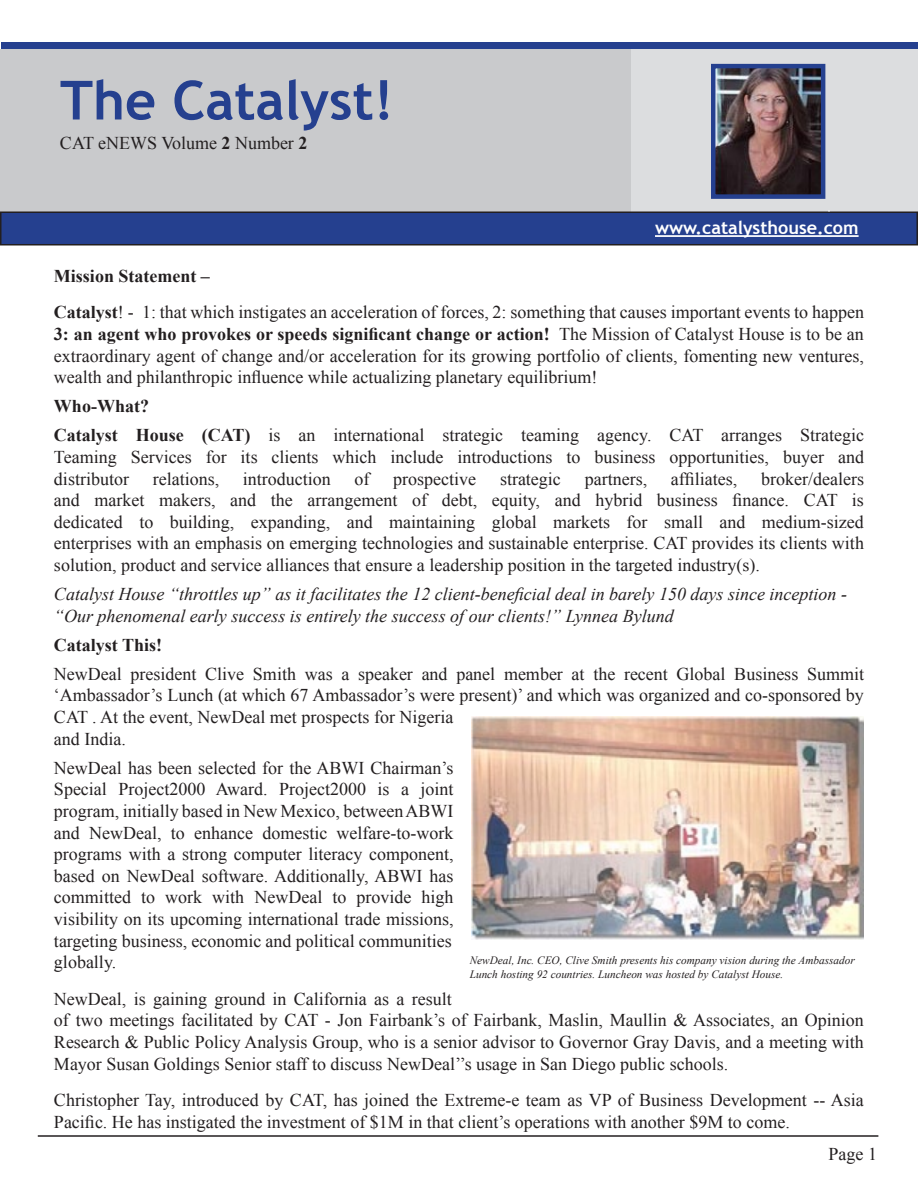
<style>
.page{position:relative;width:918px;height:1188px;background:#fff}
.page>*{position:absolute;margin:0;border:0;box-sizing:border-box;transform-origin:0 0}
.t1{font:700 54px "Trebuchet MS";color:#25408f}
.t2{font:18px/21.6px "Times New Roman";color:#231f20}
.t3{font:italic 18px/21.6px "Times New Roman";color:#231f20}
.t4{font:700 18px "Trebuchet MS";color:#fff}
.t5{font:700 18px "Times New Roman";color:#231f20}
.t6{font:italic 11.25px/13.5px "Times New Roman";color:#231f20}
.s1{font-weight:700}
</style>
<div class="page">
<hr style="left:38px;top:1135px;width:840px;height:2px;background:#231f20">
<div style="left:0;top:49px;width:889px;height:166px;background:#c9cacc"></div>
<div style="left:632px;top:49px;width:286px;height:163px;background:#dcdddf"></div>
<div style="left:1px;top:212px;width:916px;height:33px;background:#25408f"></div>
<div style="left:0;top:212px;width:918px;height:33px;border:2px solid #231f20"></div>
<img style="left:716px;top:69px;width:104px;height:125px">
<div style="left:711px;top:64px;width:114px;height:135px;border:4px solid #25408f"></div>
<hr style="left:655px;top:235px;width:204px;height:2px;background:#fff">
<div style="left:1px;top:42px;width:917px;height:6px;background:#25408f"></div>
<img style="left:472px;top:716px;width:392px;height:223px">
<h1 class="t1" style="left:60px;top:67px;width:335px">The Catalyst!</h1>
<p class="t2" style="left:60px;top:132px;width:249px">CAT eNEWS Volume <span class="s1">2</span> Number <span class="s1">2</span></p>
<p class="t4" style="left:655px;top:216px;width:205px">www.catalysthouse.com</p>
<p class="t2" style="left:54px;top:257px;width:812px;line-height:36.6px"><span class="s1">Mission Statement –<br>Catalyst</span>! - 1: that which instigates an acceleration of forces, 2: something that causes important events to happen</p>
<p class="t2" style="left:54px;top:323px;width:812px;text-align:justify"><span class="s1">3: an agent who provokes or speeds significant change or action!</span> The Mission of Catalyst House is to be an extraordinary agent of change and/or acceleration for its growing portfolio of clients, fomenting new ventures, wealth and philanthropic influence while actualizing planetary equilibrium!</p>
<p class="t2" style="left:54px;top:391px;width:812px;line-height:29.1px"><span class="s1">Who-What?<br>Catalyst House (CAT)</span> is an international strategic teaming agency. CAT arranges Strategic</p>
<p class="t2" style="left:54px;top:446px;width:812px">Teaming Services for its clients which include introductions to business opportunities, buyer and distributor</p>
<p class="t2" style="left:54px;top:467px;width:812px;text-align:justify;text-indent:707px">broker/dealers and market makers, and the arrangement of debt, equity, and hybrid business finance. CAT is dedicated to building, expanding, and maintaining global markets for small and medium-sized enterprises with an emphasis on emerging technologies and sustainable enterprise. CAT provides its clients with solution, product and service alliances that ensure a leadership position in the targeted industry(s).</p>
<p class="t3" style="left:54px;top:583px;width:795px">Catalyst House “throttles up” as it facilitates the 12 client-beneficial deal in barely 150 days since inception - “Our phenomenal early success is entirely the success of our clients!” Lynnea Bylund</p>
<p class="t5" style="left:54px;top:632px;width:110px">Catalyst This!</p>
<p class="t2" style="left:54px;top:663px;width:812px">NewDeal president Clive Smith was a speaker and panel member at the recent Global Business Summit ‘Ambassador’s Lunch (at which 67 Ambassador’s were present)’ and which was organized and co-sponsored by CAT . At the event, NewDeal met prospects for Nigeria<br>and India.</p>
<p class="t2" style="left:54px;top:757px;width:401px;text-align:justify">NewDeal has been selected for the ABWI Chairman’s Special Project2000 Award. Project2000 is a joint program, initially based in New Mexico, between ABWI and NewDeal, to enhance domestic welfare-to-work programs with a strong computer literacy component, based on NewDeal software. Additionally, ABWI has committed to work with NewDeal to provide high visibility on its upcoming international trade missions, targeting business, economic and political communities globally.</p>
<p class="t2" style="left:54px;top:988px;width:811px">NewDeal, is gaining ground in California as a result<br>of two meetings facilitated by CAT - Jon Fairbank’s of Fairbank, Maslin, Maullin &amp; Associates, an Opinion Research &amp; Public Policy Analysis Group, who is a senior advisor to Governor Gray Davis, and a meeting with Mayor Susan Goldings Senior staff to discuss NewDeal’’s usage in San Diego public schools.</p>
<p class="t2" style="left:54px;top:1089px;width:811px">Christopher Tay, introduced by CAT, has joined the Extreme-e team as VP of Business Development -- Asia<br>Pacific. He has instigated the investment of $1M in that client’s operations with another $9M to come.</p>
<p class="t2" style="left:153px;top:467px;width:68px">relations,</p>
<p class="t2" style="left:243px;top:467px;width:90px">introduction</p>
<p class="t2" style="left:355px;top:467px;width:16px">of</p>
<p class="t2" style="left:393px;top:467px;width:84px">prospective</p>
<p class="t2" style="left:500px;top:467px;width:62px">strategic</p>
<p class="t2" style="left:585px;top:467px;width:64px">partners,</p>
<p class="t2" style="left:671px;top:467px;width:68px">affiliates,</p>
<p class="t6" style="left:470px;top:954px;width:386px">NewDeal, Inc. CEO, Clive Smith presents his company vision during the Ambassador<br>Lunch hosting 92 countries. Luncheon was hosted by Catalyst House.</p>
<p class="t2" style="left:829px;top:1143px;width:50px">Page 1</p>
</div>
